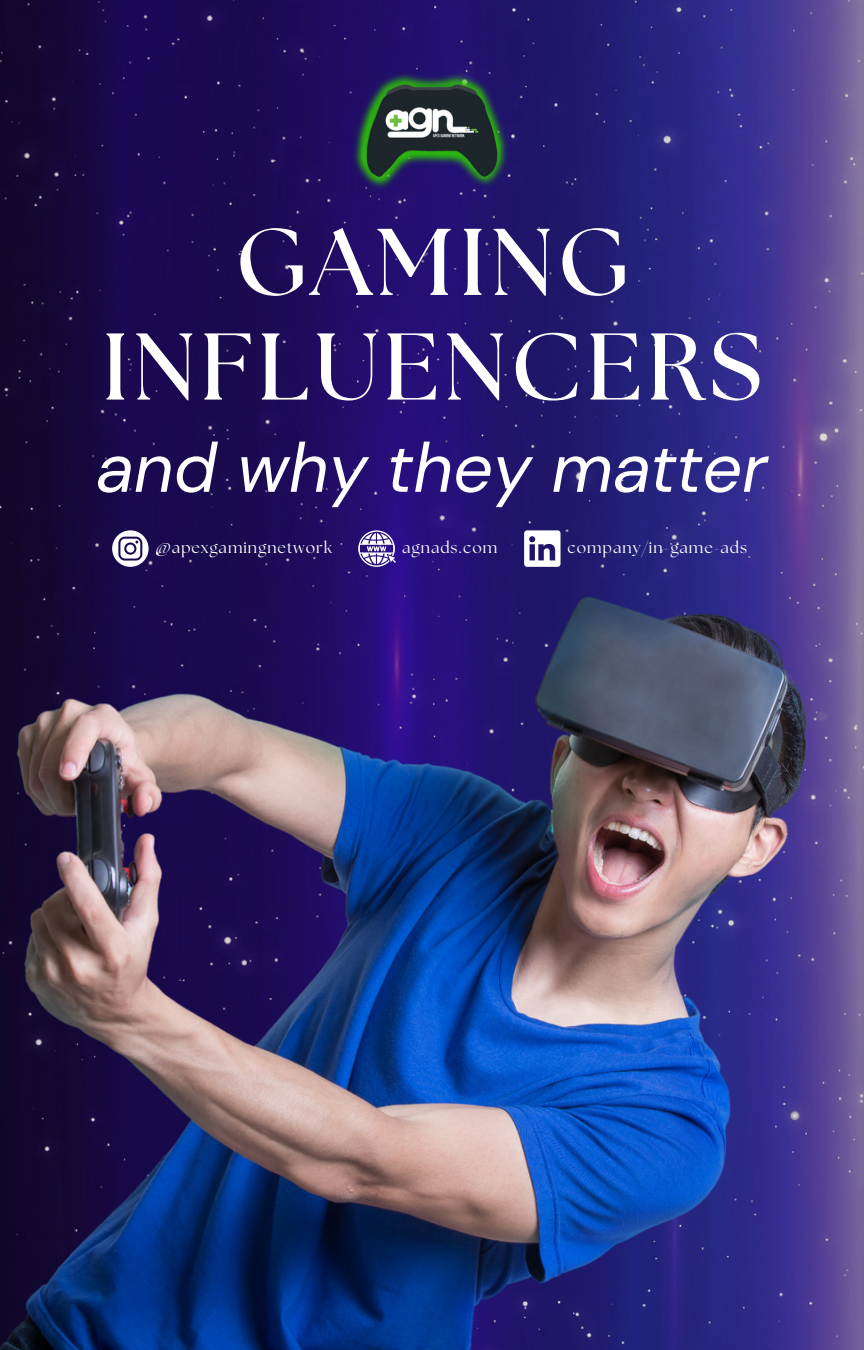
<style>
.page{position:relative;width:864px;height:1350px;background:#fff}
.page>*{position:absolute;margin:0;border:0;box-sizing:border-box;transform-origin:0 0}
.t1{font:700 94.5px/104.6px "The Seasons";letter-spacing:.045em;color:#fff;text-align:center}
.t2{font:italic 69.75px "DM Sans";color:#fff}
.t3{font:15.75px "The Seasons";letter-spacing:.065em;color:#fff}
</style>
<div class="page">
<img style="left:0;top:0;width:864px;height:433px">
<img style="left:0;top:433px;width:864px;height:917px">
<img style="left:353px;top:67px;width:157px;height:126px">
<svg style="left:112px;top:530px;width:37px;height:37px"></svg>
<svg style="left:524px;top:530px;width:37px;height:37px"></svg>
<svg style="left:358px;top:530px;width:37px;height:37px"></svg>
<p class="t1" style="left:102px;top:214px;width:661px">GAMING<br>INFLUENCERS</p>
<p class="t2" style="left:96px;top:423px;width:673px">and why they matter</p>
<h2 class="t3" style="left:156px;top:541px;width:178px">@apexgamingnetwork</h2>
<h2 class="t3" style="left:402px;top:541px;width:97px">agnads.com</h2>
<h2 class="t3" style="left:567px;top:541px;width:181px">company/in-game-ads</h2>
</div>
